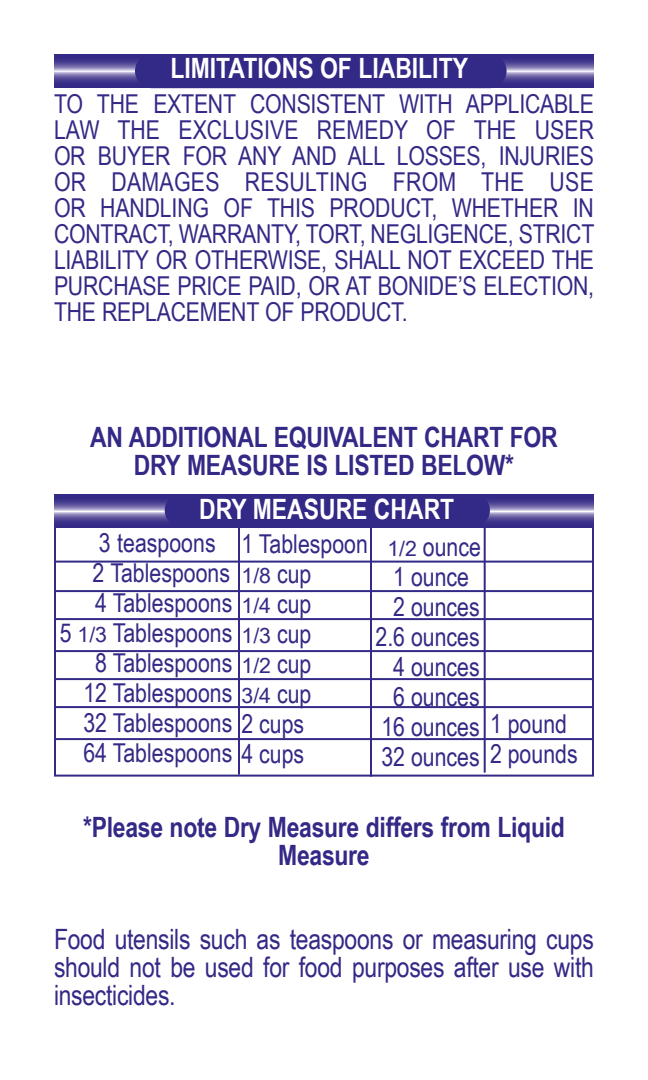
<style>
.page{position:relative;width:648px;height:1080px;background:#fff}
.page>*{position:absolute;margin:0;border:0;box-sizing:border-box;transform-origin:0 0}
.t1{font:700 28px/28px "Arial Narrow";letter-spacing:-.01em;color:#332986;text-align:center}
.t2{font:28px/28px "Arial Narrow";letter-spacing:-.01em;color:#332986;text-align:justify}
.t3{font:700 28px "Arial Narrow";color:#fff}
.t4{font:26px/26px "Arial Narrow";color:#332986}
.t5{font:20.8px/30px "Arial Narrow";color:#332986;text-align:justify;scale:1.25 1}
.s1{font-size:20.8px}
.s2{font-size:26px}
</style>
<div class="page">
<div style="left:54px;top:525px;width:540px;height:252px;border:2px solid #332986"></div>
<svg style="left:54px;top:495px;width:540px;height:33px;background:#5e559e"></svg>
<div style="left:165px;top:494px;width:325px;height:32px;background:#332986;border-radius:16px"></div>
<hr style="left:54px;top:561px;width:540px;height:2px;background:#332986">
<hr style="left:54px;top:590px;width:540px;height:2px;background:#332986">
<hr style="left:54px;top:618px;width:540px;height:2px;background:#332986">
<hr style="left:54px;top:650px;width:540px;height:2px;background:#332986">
<hr style="left:54px;top:678px;width:540px;height:2px;background:#332986">
<hr style="left:54px;top:706px;width:540px;height:2px;background:#332986">
<hr style="left:54px;top:738px;width:540px;height:2px;background:#332986">
<hr style="left:238px;top:526px;width:2px;height:249px;background:#332986">
<hr style="left:370px;top:526px;width:2px;height:251px;background:#332986">
<hr style="left:484px;top:526px;width:2px;height:247px;background:#332986">
<svg style="left:54px;top:55px;width:540px;height:33px;background:#6158a0"></svg>
<div style="left:135px;top:54px;width:372px;height:34px;background:#332986;border-radius:17px"></div>
<p class="t3" style="left:170px;top:47px;width:299px">LIMITATIONS OF LIABILITY</p>
<p class="t4" style="left:54px;top:90px;width:542px;text-align:justify">TO THE EXTENT CONSISTENT WITH APPLICABLE LAW THE EXCLUSIVE REMEDY OF THE USER OR BUYER FOR ANY AND ALL LOSSES, INJURIES OR DAMAGES RESULTING FROM THE USE OR HANDLING OF THIS PRODUCT, WHETHER IN CONTRACT, WARRANTY, TORT, NEGLIGENCE, STRICT LIABILITY OR OTHERWISE, SHALL NOT EXCEED THE PURCHASE PRICE PAID, OR AT BONIDE’S ELECTION, THE REPLACEMENT OF PRODUCT.</p>
<p class="t1" style="left:90px;top:422px;width:469px">AN ADDITIONAL EQUIVALENT CHART FOR<br>DRY MEASURE IS LISTED BELOW*</p>
<p class="t3" style="left:199px;top:488px;width:257px">DRY MEASURE CHART</p>
<p class="t4" style="left:99px;top:529px;width:118px">3 teaspoons</p>
<p class="t4" style="left:92px;top:559px;width:139px">2 Tablespoons</p>
<p class="t4" style="left:95px;top:589px;width:139px">4 Tablespoons</p>
<p class="t4" style="left:60px;top:619px;width:174px">5 <span class="s1">1/3</span> Tablespoons</p>
<p class="t4" style="left:95px;top:649px;width:139px">8 Tablespoons</p>
<p class="t4" style="left:83px;top:679px;width:150px">12 Tablespoons</p>
<p class="t4" style="left:83px;top:709px;width:222px">32 Tablespoons 2 cups</p>
<p class="t4" style="left:83px;top:739px;width:222px">64 Tablespoons 4 cups</p>
<p class="t4" style="left:242px;top:530px;width:128px">1 Tablespoon</p>
<p class="t5" style="left:242px;top:560px;width:57px">1/8 <span class="s2">cup </span>1/4 <span class="s2">cup </span>1/3 <span class="s2">cup </span>1/2 <span class="s2">cup </span>3/4 <span class="s2">cup</span></p>
<p class="t4" style="left:387px;top:533px;width:95px"><span class="s1">1/2</span> ounce</p>
<p class="t4" style="left:393px;top:563px;width:77px">1 ounce</p>
<p class="t4" style="left:393px;top:593px;width:88px">2 ounces</p>
<p class="t4" style="left:376px;top:623px;width:106px">2.6 ounces</p>
<p class="t4" style="left:393px;top:653px;width:88px">4 ounces</p>
<p class="t4" style="left:393px;top:683px;width:88px">6 ounces</p>
<p class="t4" style="left:381px;top:713px;width:100px">16 ounces</p>
<p class="t4" style="left:381px;top:743px;width:100px">32 ounces</p>
<p class="t4" style="left:490px;top:708px;width:89px;line-height:30px">1 pound<br>2 pounds</p>
<p class="t1" style="left:83px;top:812px;width:483px">*Please note Dry Measure differs from Liquid<br>Measure</p>
<p class="t2" style="left:54px;top:924px;width:541px">Food utensils such as teaspoons or measuring cups should not be used for food purposes after use with insecticides.</p>
</div>
